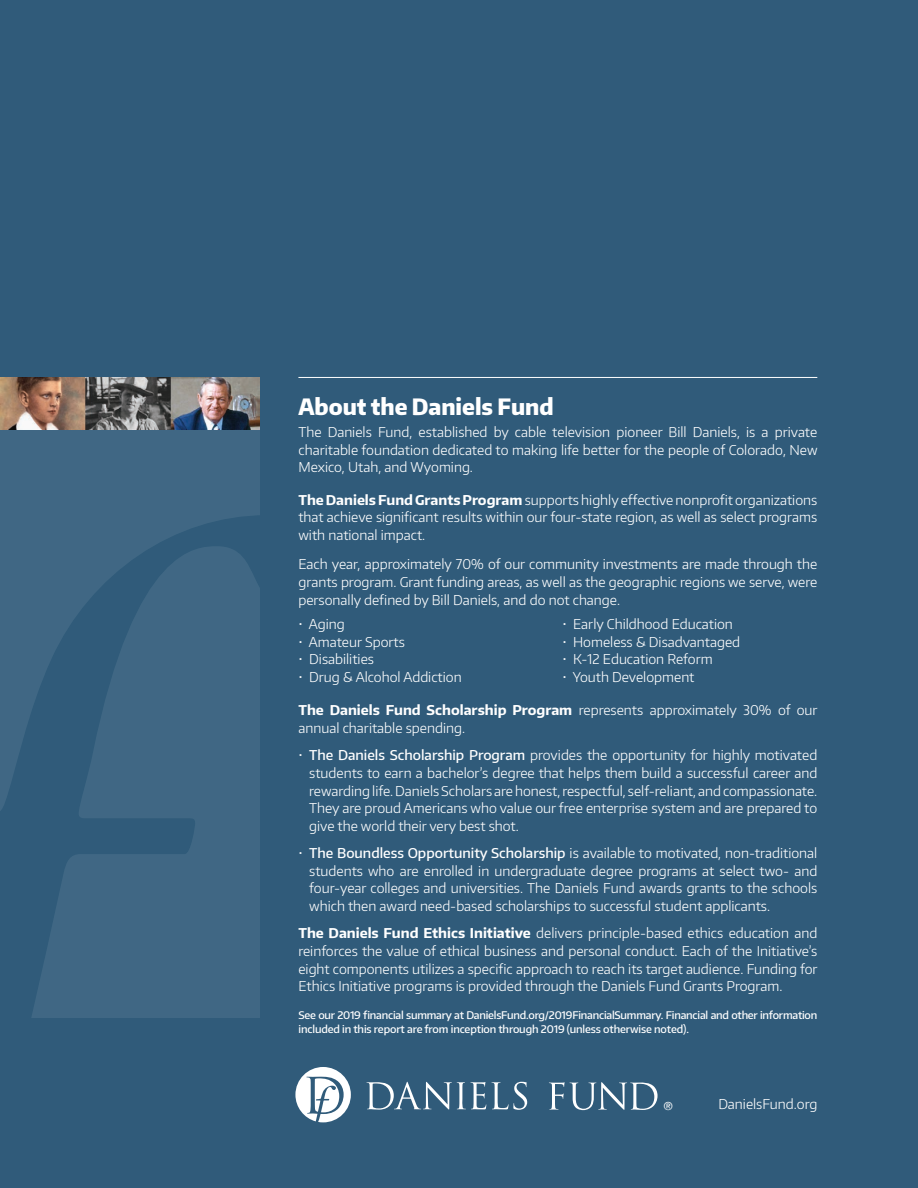
<style>
.page{position:relative;width:918px;height:1188px;background:#305b7a}
.page>*{position:absolute;margin:0;border:0;box-sizing:border-box;transform-origin:0 0}
.t1{font:800 22.5px "Encode Sans Narrow";color:#fff}
.t2{font:300 13.5px/17.7px "Encode Sans";color:#fff;text-align:justify}
.t3{font:11.1px "Helvetica Neue";color:#fff}
.t4{font:500 10.5px/14px "Encode Sans";letter-spacing:-.02em;color:#fff}
.s1{font-weight:700}
.s2{font-weight:500}
</style>
<div class="page">
<svg style="left:295px;top:1067px;width:56px;height:55px"></svg>
<svg style="left:366px;top:1082px;width:120px;height:28px"></svg>
<svg style="left:492px;top:1082px;width:35px;height:28px"></svg>
<svg style="left:549px;top:1082px;width:109px;height:28px"></svg>
<svg style="left:0;top:430px;width:259px;height:587px;fill:#406784"></svg>
<hr style="left:298px;top:377px;width:519px;height:1px;background:#fff">
<img style="left:0;top:377px;width:259px;height:53px">
<h1 class="t1" style="left:298px;top:392px;width:257px">About the Daniels Fund</h1>
<p class="t2" style="left:298px;top:423px;width:521px">The Daniels Fund, established by cable television pioneer Bill Daniels, is a private charitable foundation dedicated to making life better for the people of Colorado, New Mexico, Utah, and Wyoming.</p>
<p class="t2" style="left:298px;top:490px;width:520px"><span class="s1">The Daniels Fund Grants Program</span> supports highly effective nonprofit organizations that achieve significant results within our four-state region, as well as select programs with national impact.</p>
<p class="t2" style="left:298px;top:555px;width:520px">Each year, approximately 70% of our community investments are made through the grants program. Grant funding areas, as well as the geographic regions we serve, were personally defined by Bill Daniels, and do not change.</p>
<p class="t2" style="left:298px;top:615px;width:48px">• Aging</p>
<p class="t2" style="left:298px;top:632px;width:108px">• Amateur Sports</p>
<p class="t2" style="left:298px;top:650px;width:77px">• Disabilities</p>
<p class="t2" style="left:298px;top:668px;width:165px">• Drug &amp; Alcohol Addiction</p>
<p class="t2" style="left:562px;top:615px;width:172px">• Early Childhood Education</p>
<p class="t2" style="left:562px;top:632px;width:179px">• Homeless &amp; Disadvantaged</p>
<p class="t2" style="left:562px;top:650px;width:152px">• K-12 Education Reform</p>
<p class="t2" style="left:562px;top:668px;width:134px">• Youth Development</p>
<p class="t2" style="left:298px;top:701px;width:521px"><span class="s1">The Daniels Fund Scholarship Program</span> represents approximately 30% of our annual charitable spending.</p>
<p class="t2" style="left:309px;top:746px;width:510px;text-indent:-11px">• <span class="s2">The Daniels Scholarship Program</span> provides the opportunity for highly motivated students to earn a bachelor’s degree that helps them build a successful career and rewarding life. Daniels Scholars are honest, respectful, self-reliant, and compassionate.<br>They are proud Americans who value our free enterprise system and are prepared to give the world their very best shot.</p>
<p class="t2" style="left:309px;top:844px;width:510px;text-indent:-11px">• <span class="s2">The Boundless Opportunity Scholarship</span> is available to motivated, non-traditional students who are enrolled in undergraduate degree programs at select two- and four-year colleges and universities. The Daniels Fund awards grants to the schools which then award need-based scholarships to successful student applicants.</p>
<p class="t2" style="left:298px;top:924px;width:521px"><span class="s1">The Daniels Fund Ethics Initiative</span> delivers principle-based ethics education and reinforces the value of ethical business and personal conduct. Each of the Initiative’s eight components utilizes a specific approach to reach its target audience. Funding for Ethics Initiative programs is provided through the Daniels Fund Grants Program.</p>
<p class="t4" style="left:298px;top:1007px;width:520px">See our 2019 financial summary at DanielsFund.org/2019FinancialSummary. Financial and other information included in this report are from inception through 2019 (unless otherwise noted).</p>
<p class="t3" style="left:664px;top:1098px;width:10px">®</p>
<p class="t2" style="left:718px;top:1094px;width:100px">DanielsFund.org</p>
</div>
